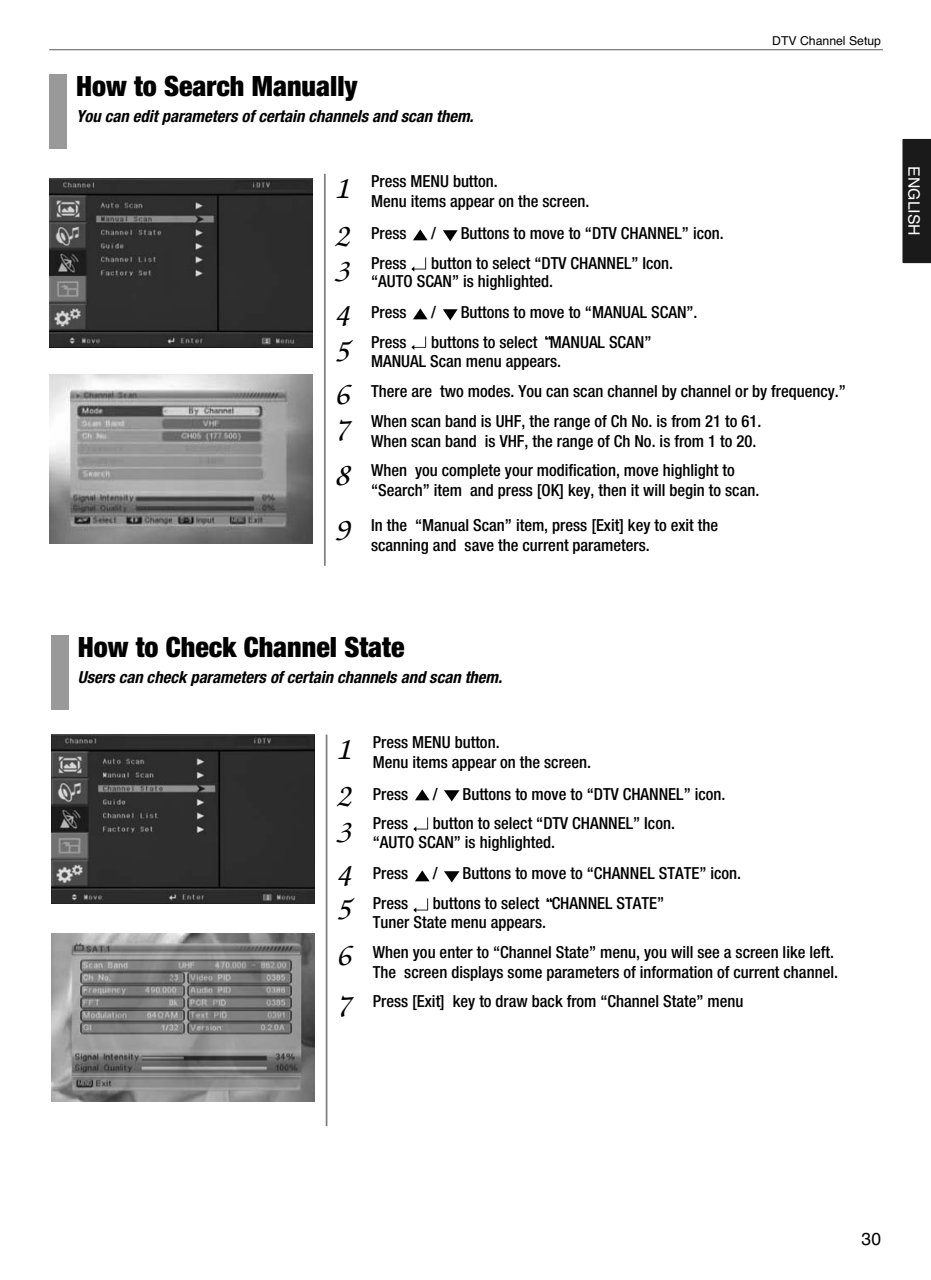
<style>
.page{position:relative;width:931px;height:1280px;background:#fff}
.page>*{position:absolute;margin:0;border:0;box-sizing:border-box;transform-origin:0 0}
.t1{font:italic 31.5px/47.6px "Zapf Chancery";color:#000}
.t2{font:900 condensed 28px "Helvetica Neue";color:#000}
.t3{font:17.5px "Helvetica";color:#000}
.t4{font:500 condensed 16.62px/18.6px "Helvetica Neue";color:#000}
.t5{font:italic 700 condensed 16.62px "Helvetica Neue";color:#000}
.t6{font:15.75px "Helvetica";color:#fff}
.t7{font:italic 12.25px "Helvetica";color:#000}
</style>
<div class="page">
<div style="left:903px;top:139px;width:28px;height:124px;background:#1a1a1a"></div>
<hr style="left:49px;top:49px;width:834px;height:1px;background:#808080">
<img style="left:413px;top:229px;width:15px;height:12px">
<img style="left:443px;top:230px;width:15px;height:12px">
<img style="left:411px;top:257px;width:16px;height:15px">
<img style="left:413px;top:308px;width:15px;height:12px">
<img style="left:443px;top:309px;width:15px;height:12px">
<img style="left:411px;top:336px;width:16px;height:14px">
<img style="left:545px;top:336px;width:6px;height:4px">
<div style="left:49px;top:74px;width:18px;height:75px;background:#999"></div>
<hr style="left:324px;top:174px;width:2px;height:391px;background:#808080">
<img style="left:49px;top:374px;width:263px;height:169px">
<img style="left:49px;top:179px;width:263px;height:168px">
<img style="left:415px;top:789px;width:15px;height:12px">
<img style="left:444px;top:790px;width:16px;height:12px">
<img style="left:413px;top:817px;width:16px;height:15px">
<img style="left:415px;top:870px;width:15px;height:12px">
<img style="left:444px;top:871px;width:16px;height:12px">
<img style="left:413px;top:898px;width:16px;height:15px">
<img style="left:546px;top:898px;width:7px;height:4px">
<div style="left:51px;top:635px;width:18px;height:74px;background:#999"></div>
<hr style="left:326px;top:734px;width:1px;height:391px;background:#808080">
<img style="left:51px;top:734px;width:263px;height:169px">
<img style="left:51px;top:933px;width:263px;height:168px">
<h2 class="t2" style="left:76px;top:76px;width:283px">How to Search Manually</h2>
<p class="t5" style="left:76px;top:110px;width:399px">You can edit parameters of certain channels and scan them.</p>
<p class="t7" style="left:772px;top:37px;width:110px">DTV Channel Setup</p>
<h1 class="t1" style="left:336px;top:168px;width:17px">1<br>2</h1>
<h1 class="t1" style="left:336px;top:253px;width:17px;line-height:43.4px">3<br>4</h1>
<h1 class="t1" style="left:336px;top:333px;width:17px;line-height:43.1px">5<br>6</h1>
<h1 class="t1" style="left:336px;top:411px;width:17px;line-height:45px">7<br>8</h1>
<h1 class="t1" style="left:336px;top:510px;width:17px">9</h1>
<p class="t4" style="left:371px;top:173px;width:220px;line-height:19.9px">Press MENU button.<br>Menu items appear on the screen.</p>
<p class="t4" style="left:371px;top:225px;width:37px">Press</p>
<p class="t4" style="left:431px;top:225px;width:6px">/</p>
<p class="t4" style="left:461px;top:225px;width:265px">Buttons to move to “DTV CHANNEL” icon.</p>
<p class="t4" style="left:371px;top:255px;width:37px">Press</p>
<p class="t4" style="left:371px;top:255px;width:304px;text-indent:60px">button to select “DTV CHANNEL” Icon. “AUTO SCAN” is highlighted.</p>
<p class="t4" style="left:371px;top:304px;width:37px">Press</p>
<p class="t4" style="left:431px;top:304px;width:6px">/</p>
<p class="t4" style="left:461px;top:304px;width:238px">Buttons to move to “MANUAL SCAN”.</p>
<p class="t4" style="left:371px;top:334px;width:37px">Press</p>
<p class="t4" style="left:371px;top:334px;width:282px;text-indent:60px">buttons to select MANUAL SCAN”<br>MANUAL Scan menu appears.</p>
<p class="t4" style="left:371px;top:377px;width:476px;line-height:29.9px">There are two modes. You can scan channel by channel or by frequency.”<br>When scan band is UHF, the range of Ch No. is from 21 to 61.</p>
<p class="t4" style="left:371px;top:427px;width:387px;line-height:29.9px">When scan band is VHF, the range of Ch No. is from 1 to 20.<br>When you complete your modification, move highlight to</p>
<p class="t4" style="left:371px;top:474px;width:390px;line-height:34.8px">“Search” item and press [OK] key, then it will begin to scan.<br>In the “Manual Scan” item, press [Exit] key to exit the</p>
<p class="t4" style="left:371px;top:537px;width:280px">scanning and save the current parameters.</p>
<p class="t6" style="left:920px;top:166px;width:71px;rotate:90deg">ENGLISH</p>
<h2 class="t2" style="left:78px;top:637px;width:328px">How to Check Channel State</h2>
<p class="t5" style="left:78px;top:670px;width:426px">Users can check parameters of certain channels and scan them.</p>
<h1 class="t1" style="left:338px;top:728px;width:17px">1<br>2</h1>
<h1 class="t1" style="left:338px;top:814px;width:17px;line-height:43.4px">3<br>4</h1>
<h1 class="t1" style="left:338px;top:889px;width:17px;line-height:46.6px">5<br>6</h1>
<h1 class="t1" style="left:338px;top:986px;width:17px">7</h1>
<p class="t4" style="left:373px;top:733px;width:220px;line-height:19.9px">Press MENU button.<br>Menu items appear on the screen.</p>
<p class="t4" style="left:373px;top:785px;width:37px">Press</p>
<p class="t4" style="left:433px;top:785px;width:6px">/</p>
<p class="t4" style="left:462px;top:785px;width:265px">Buttons to move to “DTV CHANNEL” icon.</p>
<p class="t4" style="left:373px;top:815px;width:37px">Press</p>
<p class="t4" style="left:373px;top:815px;width:304px;text-indent:60px">button to select “DTV CHANNEL” Icon. “AUTO SCAN” is highlighted.</p>
<p class="t4" style="left:373px;top:865px;width:37px">Press</p>
<p class="t4" style="left:433px;top:865px;width:6px">/</p>
<p class="t4" style="left:462px;top:865px;width:280px">Buttons to move to “CHANNEL STATE” icon.</p>
<p class="t4" style="left:373px;top:895px;width:37px">Press</p>
<p class="t4" style="left:373px;top:895px;width:293px;text-indent:60px">buttons to select CHANNEL STATE”<br>Tuner State menu appears.</p>
<p class="t4" style="left:373px;top:943px;width:467px;line-height:19.9px">When you enter to “Channel State” menu, you will see a screen like left.<br>The screen displays some parameters of information of current channel.</p>
<p class="t4" style="left:373px;top:993px;width:372px">Press [Exit] key to draw back from “Channel State” menu</p>
<p class="t3" style="left:862px;top:1232px;width:21px">30</p>
</div>
